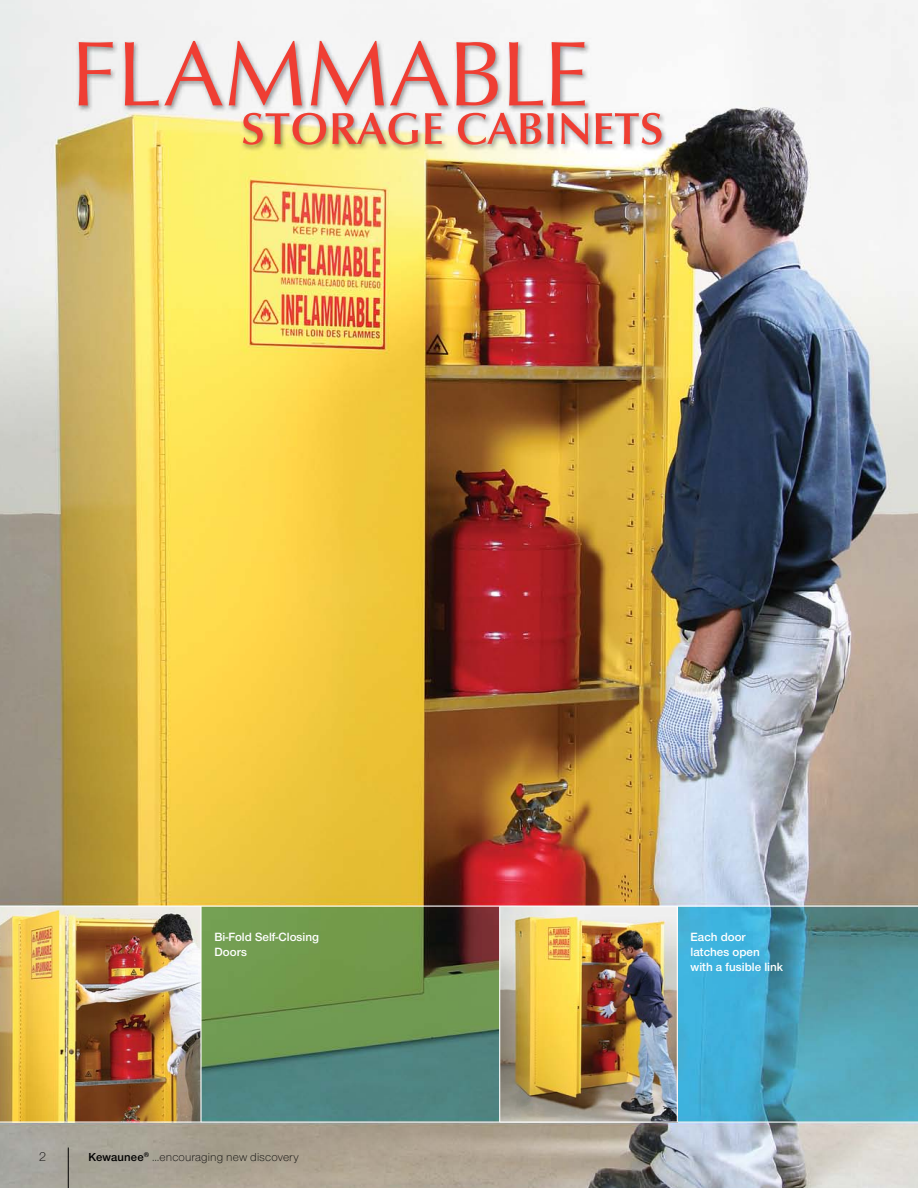
<style>
.page{position:relative;width:918px;height:1188px;background:#fff}
.page>*{position:absolute;margin:0;border:0;box-sizing:border-box;transform-origin:0 0}
.t1{font:300 13.5px "Nimbus Sans Novus T";color:#000}
.t2{font:600 12.3px/15px "Nimbus Sans Novus T";color:#fff}
.t3{font:300 12px "Nimbus Sans Novus T";letter-spacing:.01em;color:#000}
.s1{font-weight:600}
</style>
<div class="page">
<img style="left:0;top:0;width:918px;height:1188px">
<img style="left:293px;top:113px;width:369px;height:32px">
<img style="left:164px;top:41px;width:284px;height:65px">
<img style="left:0;top:907px;width:200px;height:215px">
<hr style="left:68px;top:1148px;width:1px;height:40px;background:#000">
<hr style="left:200px;top:906px;width:2px;height:216px;background:#fff">
<img style="left:500px;top:907px;width:177px;height:215px">
<hr style="left:677px;top:906px;width:1px;height:216px;background:#fff">
<hr style="left:499px;top:906px;width:1px;height:216px;background:#fff">
<hr style="left:0;top:1122px;width:918px;height:1px;background:#fff">
<hr style="left:0;top:906px;width:918px;height:1px;background:#fff">
<p class="t2" style="left:214px;top:929px;width:106px">Bi-Fold Self-Closing<br>Doors</p>
<p class="t1" style="left:39px;top:1149px;width:9px">2</p>
<p class="t3" style="left:88px;top:1150px;width:212px"><span class="s1">Kewaunee</span><sup>®</sup> …encouraging new discovery</p>
<p class="t2" style="left:691px;top:929px;width:94px">Each door latches open with a fusible link</p>
</div>
